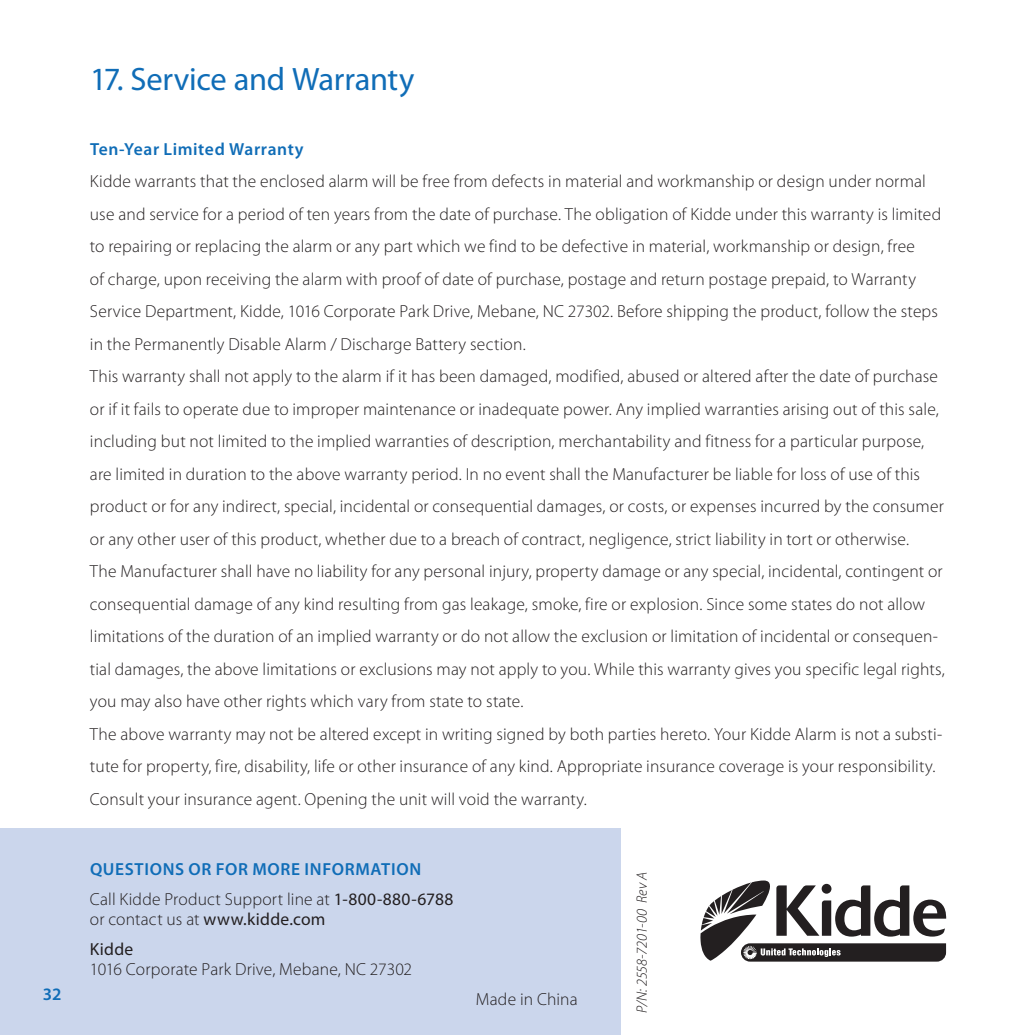
<style>
.page{position:relative;width:1035px;height:1035px;background:#fff}
.page>*{position:absolute;margin:0;border:0;box-sizing:border-box;transform-origin:0 0}
.t1{font:32.5px "Myriad Pro";letter-spacing:-.01em;color:#106db7}
.t2{font:300 17.5px/32.5px "Myriad Pro";letter-spacing:.01em;color:#231f20}
.t3{font:600 17.5px "Myriad Pro";letter-spacing:.035em;color:#106db7}
.t4{font:17.5px/30px "Myriad Pro";letter-spacing:.015em;color:#231f20}
.t5{font:italic 300 15px "Myriad Pro";color:#231f20}
.s1{font-weight:600;color:#106db7}
.s2{font-weight:400}
.s3{font-weight:300}
</style>
<div class="page">
<div style="left:0;top:828px;width:621px;height:207px;background:#cbd6ec"></div>
<svg style="left:700px;top:881px;width:246px;height:81px"></svg>
<p class="t3" style="left:43px;top:983px;width:20px">32</p>
<p class="t3" style="left:46px;top:983px;width:21px">32</p>
<h1 class="t1" style="left:90px;top:59px;width:326px">17. Service and Warranty</h1>
<p class="t3" style="left:90px;top:138px;width:215px">Ten-Year Limited Warranty</p>
<p class="t2" style="left:90px;top:165px;width:857px">Kidde warrants that the enclosed alarm will be free from defects in material and workmanship or design under normal use and service for a period of ten years from the date of purchase. The obligation of Kidde under this warranty is limited to repairing or replacing the alarm or any part which we find to be defective in material, workmanship or design, free<br>of charge, upon receiving the alarm with proof of date of purchase, postage and return postage prepaid, to Warranty Service Department, Kidde, 1016 Corporate Park Drive, Mebane, NC 27302. Before shipping the product, follow the steps in the Permanently Disable Alarm / Discharge Battery section.<br>This warranty shall not apply to the alarm if it has been damaged, modified, abused or altered after the date of purchase or if it fails to operate due to improper maintenance or inadequate power. Any implied warranties arising out of this sale, including but not limited to the implied warranties of description, merchantability and fitness for a particular purpose, are limited in duration to the above warranty period. In no event shall the Manufacturer be liable for loss of use of this product or for any indirect, special, incidental or consequential damages, or costs, or expenses incurred by the consumer or any other user of this product, whether due to a breach of contract, negligence, strict liability in tort or otherwise.<br>The Manufacturer shall have no liability for any personal injury, property damage or any special, incidental, contingent or consequential damage of any kind resulting from gas leakage, smoke, fire or explosion. Since some states do not allow limitations of the duration of an implied warranty or do not allow the exclusion or limitation of incidental or consequen&shy;tial damages, the above limitations or exclusions may not apply to you. While this warranty gives you specific legal rights, you may also have other rights which vary from state to state.<br>The above warranty may not be altered except in writing signed by both parties hereto. Your Kidde Alarm is not a substi&shy;tute for property, fire, disability, life or other insurance of any kind. Appropriate insurance coverage is your responsibility.<br>Consult your insurance agent. Opening the unit will void the warranty.</p>
<p class="t3" style="left:90px;top:858px;width:138px">QUESTIONS OR FOR</p>
<p class="t3" style="left:253px;top:858px;width:27px">MORE</p>
<p class="t3" style="left:305px;top:858px;width:18px">INFOR</p>
<p class="t2" style="left:90px;top:854px;width:365px;line-height:30px;text-indent:265px"><span class="s1">MATION<br></span>Call Kidde Product Support line at <span class="s2">1-800-880-6788</span></p>
<p class="t4" style="left:90px;top:904px;width:237px"><span class="s3">or contact us at</span> www.kidde.com<br>Kidde</p>
<p class="t2" style="left:90px;top:953px;width:324px">1016 Corporate Park Drive, Mebane, NC 27302</p>
<p class="t2" style="left:476px;top:983px;width:103px">Made in China</p>
<p class="t5" style="left:633px;top:1013px;width:142px;rotate:-90deg">P/N: 2558-7201-00 Rev A</p>
</div>
